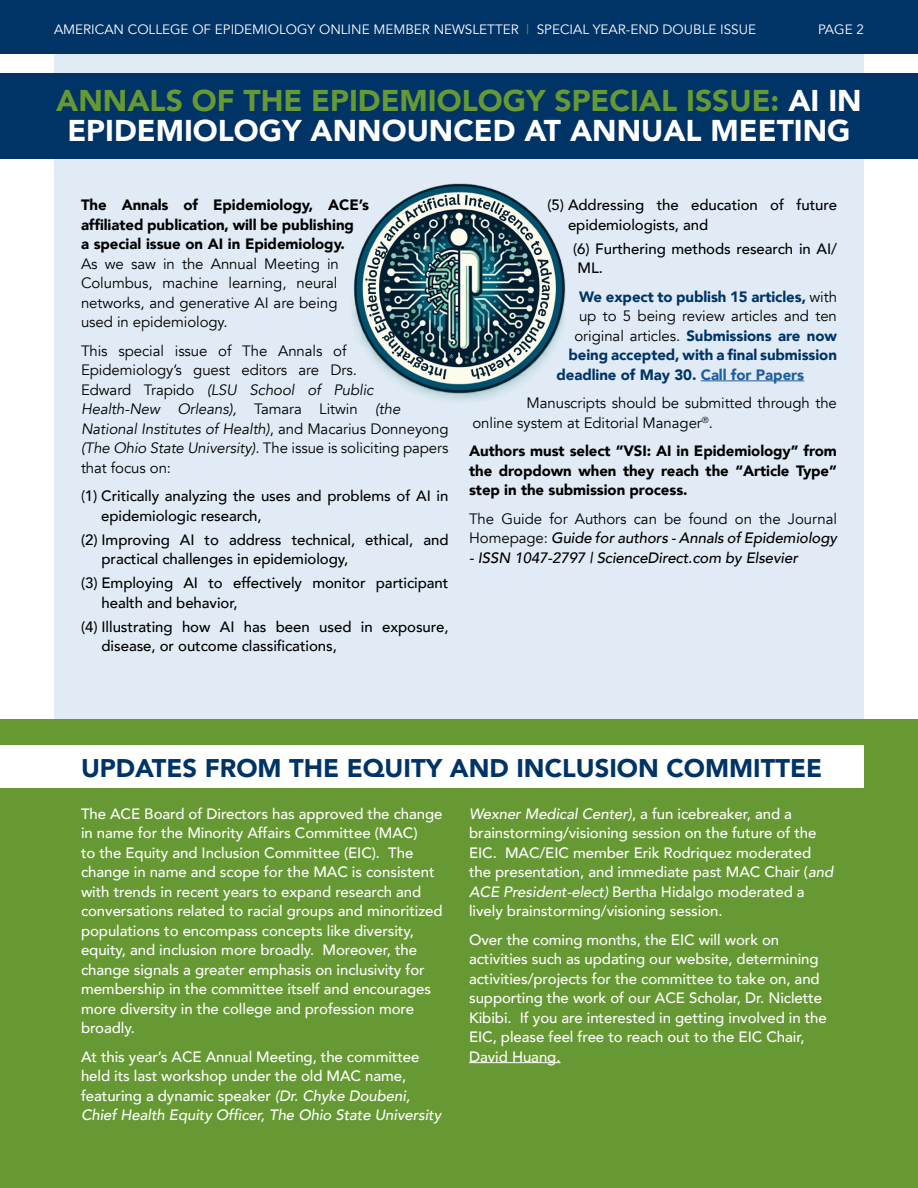
<style>
.page{position:relative;width:918px;height:1188px;background:#fff}
.page>*{position:absolute;margin:0;border:0;box-sizing:border-box;transform-origin:0 0}
.t1{font:900 30px/30px "Avenir";color:#fff;text-align:center}
.t2{font:900 25.5px "Avenir";color:#036}
.t3{font:500 15px/19.5px "Avenir";letter-spacing:-.005em;color:#fff}
.t4{font:15px/19.5px "Avenir";letter-spacing:-.005em;color:#000}
.t5{font:500 15px/19.5px "Avenir";letter-spacing:-.005em;color:#000}
.t6{font:900 15px/19.5px "Avenir";letter-spacing:-.005em;color:#000}
.t7{font:900 15px "Avenir";letter-spacing:-.005em;color:#036}
.t8{font:italic 500 15px "Avenir";letter-spacing:-.005em;color:#000}
.t9{font:13.5px "Avenir";color:#fff}
.s1{color:#693}
.s2{font-style:italic}
.s3{font-weight:400}
.s4{font-weight:400;color:#000}
.s5{font-weight:900;color:#036}
.s6{color:#215e9e}
.s7{font-weight:500;font-style:italic}
</style>
<div class="page">
<div style="left:0;top:0;width:918px;height:54px;background:#036"></div>
<div style="left:54px;top:54px;width:810px;height:676px;background:#e0ebf5"></div>
<div style="left:0;top:719px;width:918px;height:469px;background:#693"></div>
<div style="left:0;top:746px;width:864px;height:42px;background:#fff"></div>
<div style="left:0;top:73px;width:918px;height:86px;background:#036"></div>
<hr style="left:701px;top:380px;width:103px;height:1px;background:#215e9e">
<hr style="left:469px;top:1062px;width:92px;height:1px;background:#fff">
<img style="left:338px;top:168px;width:242px;height:243px;border-radius:121px">
<p class="t9" style="left:54px;top:21px;width:704px">AMERICAN COLLEGE OF EPIDEMIOLOGY ONLINE MEMBER NEWSLETTER <span class="s1">|</span> SPECIAL YEAR-END DOUBLE ISSUE</p>
<p class="t9" style="left:818px;top:21px;width:47px">PAGE 2</p>
<h1 class="t1" style="left:56px;top:85px;width:807px"><span class="s1">ANNALS OF THE EPIDEMIOLOGY SPECIAL ISSUE:</span> AI IN<br>EPIDEMIOLOGY ANNOUNCED AT ANNUAL MEETING</h1>
<p class="t6" style="left:81px;top:195px;width:289px">The Annals of Epidemiology, ACE’s affiliated publication, will be publishing<br>a special issue on AI in Epidemiology.</p>
<p class="t4" style="left:81px;top:254px;width:260px;text-align:justify">As we saw in the Annual Meeting in Columbus, machine learning, neural networks, and generative AI are being used in epidemiology.</p>
<p class="t4" style="left:81px;top:341px;width:369px">This special issue of The Annals of Epidemiology’s guest editors are Drs.<br>Edward Trapido <span class="s2">(LSU School of Public Health-New Orleans),</span> Tamara Litwin <span class="s2">(the National Institutes of Health)</span>, and Macarius Donneyong <span class="s2">(The Ohio State University).</span> The issue is soliciting papers that focus on:</p>
<p class="t5" style="left:101px;top:485px;width:349px;text-indent:-20px"><span class="s3">(</span>1) Critically analyzing the uses and problems of AI in epidemiologic research,</p>
<p class="t5" style="left:102px;top:529px;width:348px;text-indent:-21px">(2) Improving AI to address technical, ethical, and practical challenges in epidemiology,</p>
<p class="t5" style="left:102px;top:572px;width:348px;text-indent:-21px">(3) Employing AI to effectively monitor participant health and behavior,</p>
<p class="t5" style="left:102px;top:616px;width:348px;text-indent:-21px">(4) Illustrating how AI has been used in exposure, disease, or outcome classifications,</p>
<p class="t5" style="left:568px;top:194px;width:270px;text-indent:-21px">(5) Addressing the education of future epidemiologists, and</p>
<p class="t5" style="left:578px;top:238px;width:261px;text-indent:-4px">(6) Furthering methods research in AI/<br>ML.</p>
<p class="t7" style="left:579px;top:284px;width:260px">We expect to publish 15 articles, <span class="s4">with</span></p>
<p class="t4" style="left:579px;top:307px;width:260px">up to 5 being review articles and ten</p>
<p class="t4" style="left:574px;top:326px;width:264px">original articles. <span class="s5">Submissions are now</span></p>
<p class="t7" style="left:568px;top:342px;width:270px">being accepted, with a final submission</p>
<p class="t7" style="left:556px;top:362px;width:249px">deadline of May 30. <span class="s6">Call for Papers</span></p>
<p class="t4" style="left:472px;top:394px;width:366px;text-indent:54px">Manuscripts should be submitted through the online system at Editorial Manager<sup>®</sup>.</p>
<p class="t6" style="left:469px;top:441px;width:369px;text-align:justify">Authors must select “VSI: AI in Epidemiology” from the dropdown when they reach the “Article Type” step in the submission process.</p>
<p class="t4" style="left:469px;top:509px;width:369px">The Guide for Authors can be found on the Journal<br>Homepage: <span class="s7">Guide for authors - Annals of Epidemiology</span></p>
<p class="t8" style="left:469px;top:549px;width:330px">- ISSN 1047-2797 | ScienceDirect.com by Elsevier</p>
<h2 class="t2" style="left:81px;top:746px;width:743px">UPDATES FROM THE EQUITY AND INCLUSION COMMITTEE</h2>
<p class="t3" style="left:81px;top:803px;width:363px">The ACE Board of Directors has approved the change in name for the Minority Affairs Committee (MAC)<br>to the Equity and Inclusion Committee (EIC). The change in name and scope for the MAC is consistent with trends in recent years to expand research and conversations related to racial groups and minoritized populations to encompass concepts like diversity, equity, and inclusion more broadly. Moreover, the change signals a greater emphasis on inclusivity for membership in the committee itself and encourages more diversity in the college and profession more broadly.</p>
<p class="t3" style="left:81px;top:1046px;width:362px">At this year’s ACE Annual Meeting, the committee held its last workshop under the old MAC name, featuring a dynamic speaker <span class="s2">(Dr. Chyke Doubeni, Chief Health Equity Officer, The Ohio State University</span></p>
<p class="t3" style="left:469px;top:803px;width:366px"><span class="s2">Wexner Medical Center)</span>, a fun icebreaker, and a brainstorming/visioning session on the future of the EIC. MAC/EIC member Erik Rodriquez moderated the presentation, and immediate past MAC Chair (<span class="s2">and ACE President-elect)</span> Bertha Hidalgo moderated a lively brainstorming/visioning session.</p>
<p class="t3" style="left:469px;top:929px;width:359px">Over the coming months, the EIC will work on activities such as updating our website, determining activities/projects for the committee to take on, and supporting the work of our ACE Scholar, Dr. Niclette Kibibi. If you are interested in getting involved in the EIC, please feel free to reach out to the EIC Chair, David Huang.</p>
</div>
